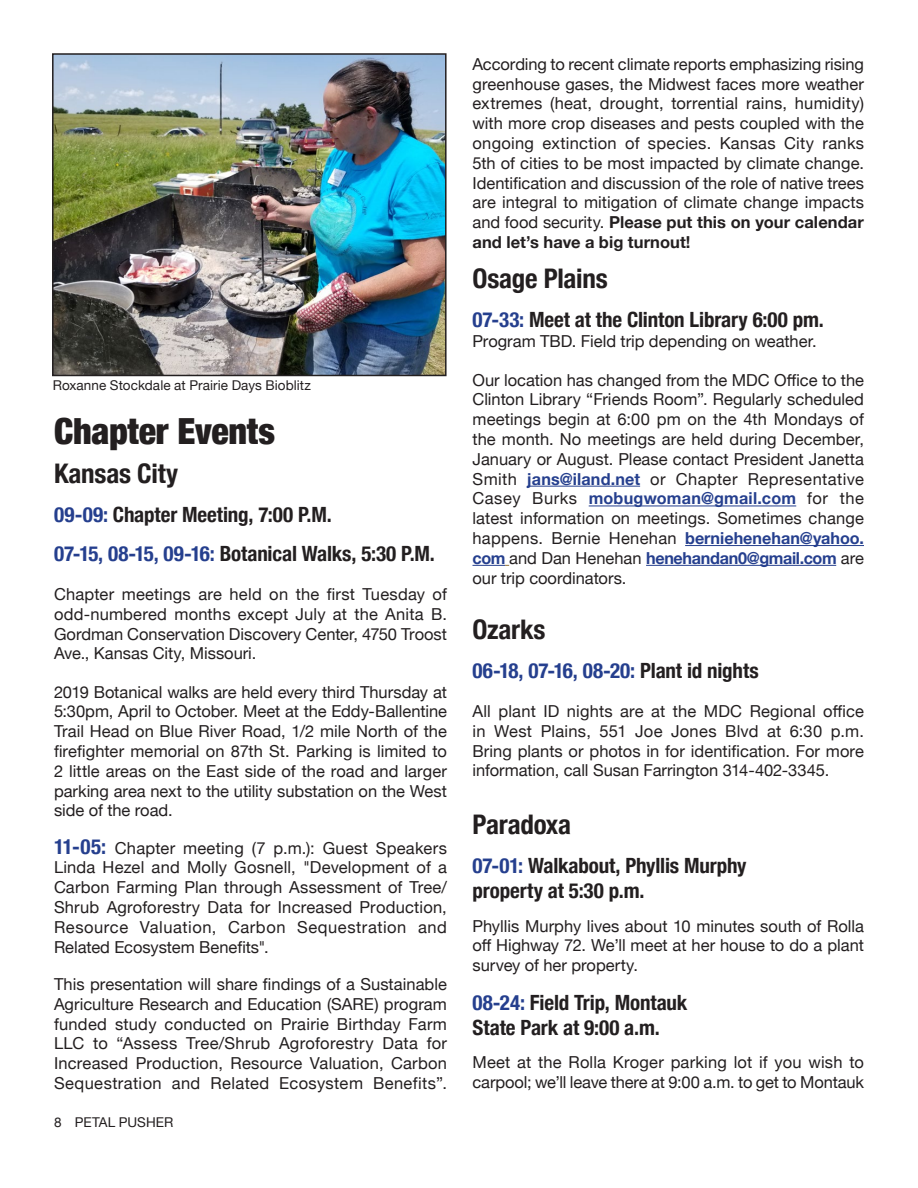
<style>
.page{position:relative;width:918px;height:1188px;background:#fff}
.page>*{position:absolute;margin:0;border:0;box-sizing:border-box;transform-origin:0 0}
.t1{font:900 condensed 36px "Helvetica Neue";letter-spacing:-.005em;color:#231f20}
.t2{font:700 condensed 27px "Helvetica Neue";letter-spacing:-.01em;color:#231f20}
.t3{font:700 condensed 21px/25.2px "Helvetica Neue";letter-spacing:-.005em;color:#231f20}
.t4{font:700 condensed 21px "Helvetica Neue";letter-spacing:-.01em;color:#253f8e}
.t5{font:16.5px/19.8px "Helvetica Neue";color:#231f20;text-align:justify}
.t6{font:13.5px "Helvetica Neue";letter-spacing:.005em;color:#231f20}
.s1{color:#253f8e}
.s2{font-weight:700;font-stretch:condensed;font-size:21px;color:#253f8e}
.s3{font-weight:700}
.s4{font-weight:700;color:#253f8e}
.s5{color:#231f20}
</style>
<div class="page">
<hr style="left:527px;top:486px;width:113px;height:1px;background:#253f8e">
<hr style="left:589px;top:506px;width:207px;height:1px;background:#253f8e">
<hr style="left:685px;top:545px;width:179px;height:1px;background:#253f8e">
<hr style="left:472px;top:565px;width:33px;height:1px;background:#253f8e">
<hr style="left:646px;top:565px;width:190px;height:1px;background:#253f8e">
<img style="left:55px;top:56px;width:389px;height:317px">
<div style="left:52px;top:53px;width:395px;height:323px;border:2px solid #231f20"></div>
<p class="t6" style="left:53px;top:377px;width:260px">Roxanne Stockdale at Prairie Days Bioblitz</p>
<h1 class="t1" style="left:54px;top:409px;width:223px">Chapter Events</h1>
<h2 class="t2" style="left:54px;top:457px;width:126px">Kansas City</h2>
<p class="t3" style="left:54px;top:495px;width:382px;line-height:39px"><span class="s1">09-09:</span> Chapter Meeting, 7:00 P.M.<br><span class="s1">07-15, 08-15, 09-16:</span> Botanical Walks, 5:30 P.M.</p>
<p class="t5" style="left:54px;top:584px;width:395px">Chapter meetings are held on the first Tuesday of odd-numbered months except July at the Anita B.<br>Gordman Conservation Discovery Center, 4750 Troost Ave., Kansas City, Missouri.</p>
<p class="t5" style="left:54px;top:682px;width:395px">2019 Botanical walks are held every third Thursday at 5:30pm, April to October. Meet at the Eddy-Ballentine Trail Head on Blue River Road, 1/2 mile North of the firefighter memorial on 87th St. Parking is limited to 2 little areas on the East side of the road and larger parking area next to the utility substation on the West side of the road.</p>
<p class="t5" style="left:54px;top:838px;width:395px"><span class="s2">11-05:</span> Chapter meeting (7 p.m.): Guest Speakers Linda Hezel and Molly Gosnell, "Development of a Carbon Farming Plan through Assessment of Tree/ Shrub Agroforestry Data for Increased Production, Resource Valuation, Carbon Sequestration and Related Ecosystem Benefits".</p>
<p class="t5" style="left:54px;top:974px;width:395px">This presentation will share findings of a Sustainable Agriculture Research and Education (SARE) program funded study conducted on Prairie Birthday Farm LLC to “Assess Tree/Shrub Agroforestry Data for Increased Production, Resource Valuation, Carbon Sequestration and Related Ecosystem Benefits”.</p>
<p class="t6" style="left:54px;top:1114px;width:121px">8 PETAL PUSHER</p>
<p class="t5" style="left:472px;top:54px;width:393px">According to recent climate reports emphasizing rising greenhouse gases, the Midwest faces more weather extremes (heat, drought, torrential rains, humidity) with more crop diseases and pests coupled with the ongoing extinction of species. Kansas City ranks 5th of cities to be most impacted by climate change.<br>Identification and discussion of the role of native trees are integral to mitigation of climate change impacts and food security. <span class="s3">Please put this on your calendar and let’s have a big turnout!</span></p>
<h2 class="t2" style="left:472px;top:262px;width:137px">Osage Plains</h2>
<p class="t3" style="left:472px;top:307px;width:353px"><span class="s1">07-33:</span> Meet at the Clinton Library 6:00 pm.</p>
<p class="t5" style="left:472px;top:331px;width:346px">Program TBD. Field trip depending on weather.</p>
<p class="t5" style="left:472px;top:370px;width:393px">Our location has changed from the MDC Office to the Clinton Library “Friends Room”. Regularly scheduled meetings begin at 6:00 pm on the 4th Mondays of the month. No meetings are held during December, January or August. Please contact President Janetta Smith <span class="s4">jans@iland.net</span> or Chapter Representative Casey Burks <span class="s4">mobugwoman@gmail.com</span> for the latest information on meetings. Sometimes change happens. Bernie Henehan <span class="s4">berniehenehan@yahoo. com</span> and Dan Henehan <span class="s4">henehandan0@gmail.com</span> are our trip coordinators.</p>
<h2 class="t2" style="left:472px;top:613px;width:74px">Ozarks</h2>
<p class="t4" style="left:472px;top:658px;width:288px">06-18, 07-16, 08-20: <span class="s5">Plant id nights</span></p>
<p class="t5" style="left:472px;top:701px;width:393px">All plant ID nights are at the MDC Regional office in West Plains, 551 Joe Jones Blvd at 6:30 p.m.<br>Bring plants or photos in for identification. For more information, call Susan Farrington 314-402-3345.</p>
<h2 class="t2" style="left:472px;top:808px;width:100px">Paradoxa</h2>
<p class="t3" style="left:472px;top:853px;width:276px"><span class="s1">07-01:</span> Walkabout, Phyllis Murphy property at 5:30 p.m.</p>
<p class="t5" style="left:472px;top:916px;width:393px">Phyllis Murphy lives about 10 minutes south of Rolla off Highway 72. We’ll meet at her house to do a plant survey of her property.</p>
<p class="t3" style="left:472px;top:989px;width:216px"><span class="s1">08-24:</span> Field Trip, Montauk<br>State Park at 9:00 a.m.</p>
<p class="t5" style="left:472px;top:1052px;width:393px">Meet at the Rolla Kroger parking lot if you wish to carpool; we’ll leave there at 9:00 a.m. to get to Montauk</p>
</div>
